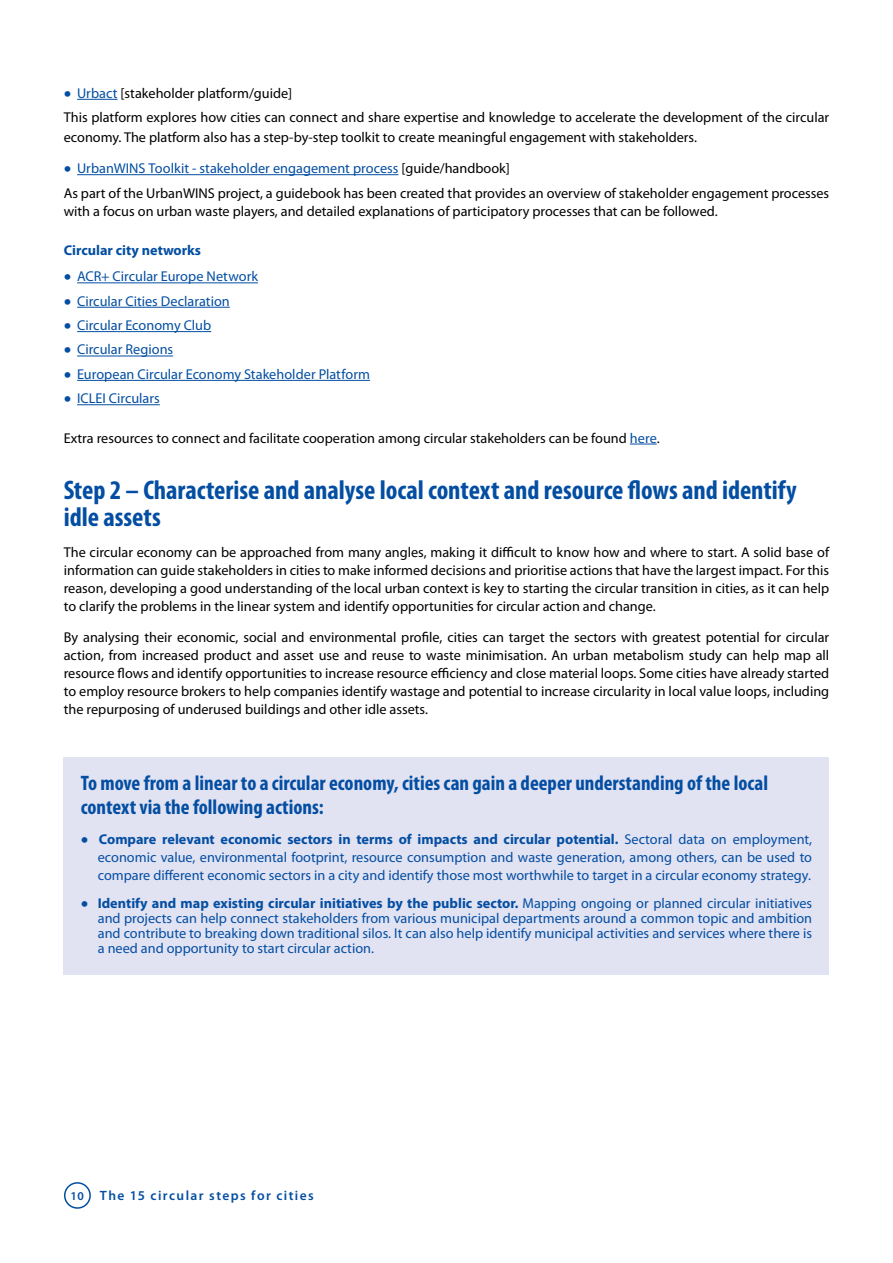
<style>
.page{position:relative;width:893px;height:1263px;background:#fff}
.page>*{position:absolute;margin:0;border:0;box-sizing:border-box;transform-origin:0 0}
.t1{font:700 condensed 27px/27px "Myriad Pro";color:#034ea2}
.t2{font:700 condensed 21px/24px "Myriad Pro";color:#034ea2}
.t3{font:14.25px/18px "Myriad Pro";color:#000}
.t4{font:14.25px/15px "Myriad Pro";color:#034ea2;text-align:justify}
.t5{font:700 14.25px "Myriad Pro";color:#034ea2}
.t6{font:600 13.5px "Myriad Pro";letter-spacing:.105em;color:#034ea2}
.s1{font-size:27px;color:#034ea2}
.s2{color:#034ea2}
.s3{font-size:27px}
.s4{font-weight:700}
.s5{font-size:12px}
</style>
<div class="page">
<div style="left:64px;top:757px;width:765px;height:217px;background:#e1e2f2"></div>
<hr style="left:77px;top:99px;width:41px;height:1px;background:#034ea2">
<hr style="left:77px;top:174px;width:321px;height:1px;background:#034ea2">
<hr style="left:77px;top:282px;width:181px;height:1px;background:#034ea2">
<hr style="left:77px;top:307px;width:153px;height:1px;background:#034ea2">
<hr style="left:77px;top:331px;width:134px;height:1px;background:#034ea2">
<hr style="left:77px;top:356px;width:96px;height:1px;background:#034ea2">
<hr style="left:77px;top:380px;width:293px;height:1px;background:#034ea2">
<hr style="left:77px;top:404px;width:83px;height:1px;background:#034ea2">
<svg style="left:630px;top:444px;width:27px;height:1px"></svg>
<div style="left:64px;top:1182px;width:27px;height:27px;border:2px solid #034ea2;border-radius:50%"></div>
<p class="t3" style="left:64px;top:81px;width:767px;line-height:24.5px"><span class="s1">•</span> <span class="s2">Urbact</span> [stakeholder platform/guide]<br>This platform explores how cities can connect and share expertise and knowledge to accelerate the development of the circular</p>
<p class="t3" style="left:64px;top:128px;width:635px">economy. The platform also has a step-by-step toolkit to create meaningful engagement with stakeholders.</p>
<p class="t3" style="left:64px;top:156px;width:767px;line-height:24.5px"><span class="s1">•</span> <span class="s2">UrbanWINS Toolkit - stakeholder engagement process</span> [guide/handbook]<br>As part of the UrbanWINS project, a guidebook has been created that provides an overview of stakeholder engagement processes</p>
<p class="t3" style="left:64px;top:202px;width:655px">with a focus on urban waste players, and detailed explanations of participatory processes that can be followed.</p>
<p class="t5" style="left:64px;top:241px;width:139px">Circular city networks</p>
<p class="t4" style="left:64px;top:269px;width:196px"><span class="s3">•</span> ACR+ Circular Europe Network</p>
<p class="t4" style="left:64px;top:293px;width:168px"><span class="s3">•</span> Circular Cities Declaration</p>
<p class="t4" style="left:64px;top:318px;width:149px"><span class="s3">•</span> Circular Economy Club</p>
<p class="t4" style="left:64px;top:342px;width:111px"><span class="s3">•</span> Circular Regions</p>
<p class="t4" style="left:64px;top:366px;width:308px"><span class="s3">•</span> European Circular Economy Stakeholder Platform</p>
<p class="t4" style="left:64px;top:391px;width:98px"><span class="s3">•</span> ICLEI Circulars</p>
<p class="t3" style="left:64px;top:428px;width:597px">Extra resources to connect and facilitate cooperation among circular stakeholders can be found <span class="s2">here</span>.</p>
<h1 class="t1" style="left:64px;top:476px;width:735px">Step 2 – Characterise and analyse local context and resource flows and identify idle assets</h1>
<p class="t3" style="left:64px;top:543px;width:767px;text-align:justify">The circular economy can be approached from many angles, making it difficult to know how and where to start. A solid base of information can guide stakeholders in cities to make informed decisions and prioritise actions that have the largest impact. For this reason, developing a good understanding of the local urban context is key to starting the circular transition in cities, as it can help to clarify the problems in the linear system and identify opportunities for circular action and change.</p>
<p class="t3" style="left:64px;top:628px;width:767px;text-align:justify">By analysing their economic, social and environmental profile, cities can target the sectors with greatest potential for circular action, from increased product and asset use and reuse to waste minimisation. An urban metabolism study can help map all resource flows and identify opportunities to increase resource efficiency and close material loops. Some cities have already started to employ resource brokers to help companies identify wastage and potential to increase circularity in local value loops, including the repurposing of underused buildings and other idle assets.</p>
<h2 class="t2" style="left:81px;top:770px;width:689px">To move from a linear to a circular economy, cities can gain a deeper understanding of the local context via the following actions:</h2>
<p class="t4" style="left:98px;top:830px;width:716px;line-height:18px;text-indent:-17px"><span class="s3">•</span> <span class="s4">Compare relevant economic sectors in terms of impacts and circular potential.</span> Sectoral data on employment, economic value, environmental footprint, resource consumption and waste generation, among others, can be used to compare different economic sectors in a city and identify those most worthwhile to target in a circular economy strategy.</p>
<p class="t4" style="left:98px;top:896px;width:716px;text-indent:-17px"><span class="s3">•</span> <span class="s4">Identify and map existing circular initiatives by the public sector.</span> Mapping ongoing or planned circular initiatives and projects can help connect stakeholders from various municipal departments around a common topic and ambition and contribute to breaking down traditional silos. It can also help identify municipal activities and services where there is a need and opportunity to start circular action.</p>
<p class="t6" style="left:70px;top:1187px;width:245px"><span class="s5">10</span> The 15 circular steps for cities</p>
</div>
